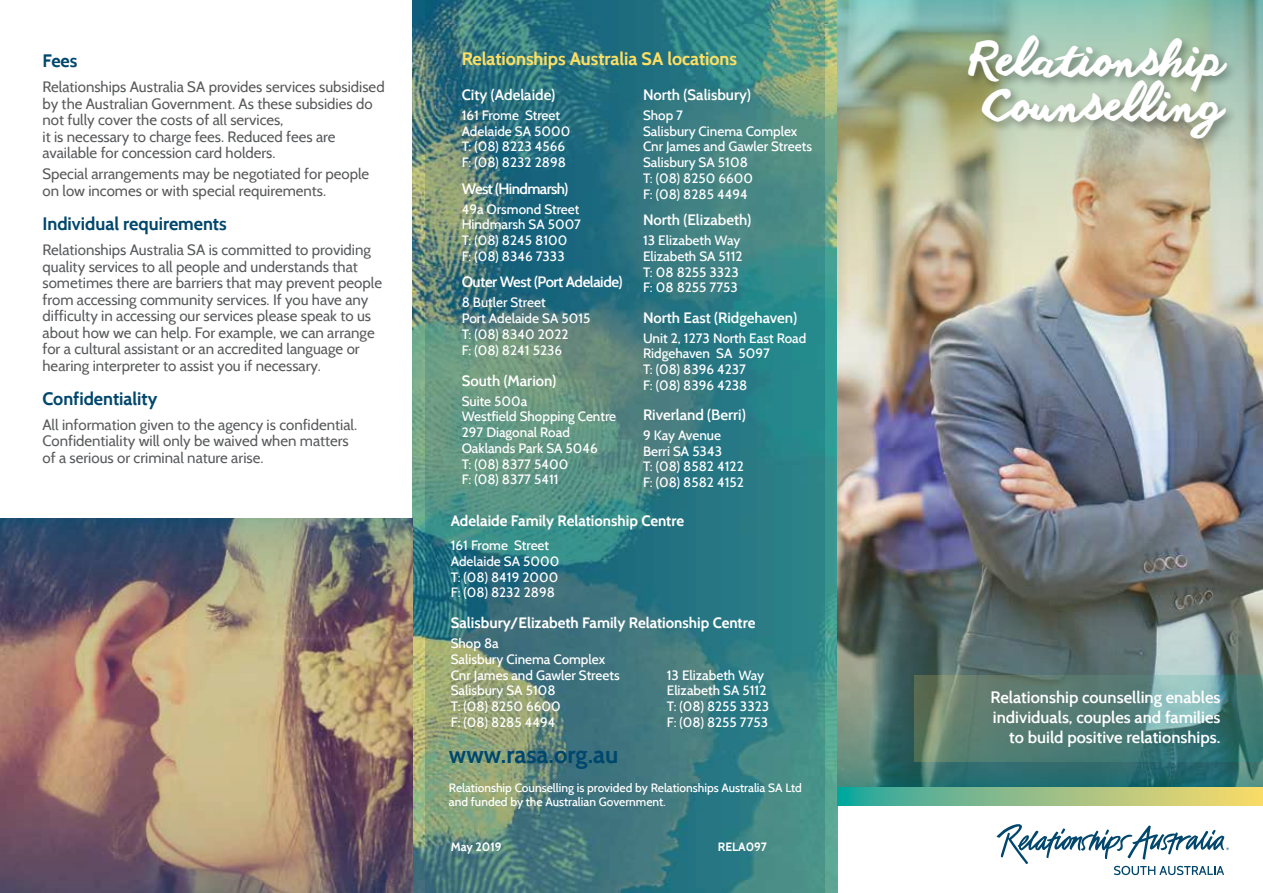
<style>
.page{position:relative;width:1263px;height:893px;background:#fff}
.page>*{position:absolute;margin:0;border:0;box-sizing:border-box;transform-origin:0 0}
.t1{font:45px/45px "anothershabby";color:#fff}
.t2{font:700 24px "Cabin";color:#00476d}
.t3{font:700 18px "Cabin";color:#00476d}
.t4{font:700 18px "Cabin";color:#ffdf62}
.t5{font:600 16.5px/19.8px "Cabin";color:#fff;text-align:right}
.t6{font:15px/16.5px "Cabin";color:#58595b}
.t7{font:600 15px "Cabin";color:#fff}
.t8{font:700 15px "Cabin";color:#fff}
.t9{font:600 15px "Cabin";letter-spacing:-.03em;color:#fff}
.t10{font:600 15px "Cabin";letter-spacing:-.04em;color:#fff}
.t11{font:500 13.5px/15.8px "Cabin";color:#fff}
.t12{font:500 12px/14.4px "Cabin";color:#fff}
.t13{font:700 12px "Cabin";color:#fff}
</style>
<div class="page">
<img style="left:412px;top:0;width:426px;height:893px">
<img style="left:837px;top:0;width:426px;height:446px">
<img style="left:837px;top:446px;width:426px;height:345px">
<div style="left:964px;top:33px;width:275px;height:118px;background:#000;opacity:.35"></div>
<svg style="left:914px;top:676px;width:349px;height:85px"></svg>
<svg style="left:996px;top:824px;width:233px;height:51px"></svg>
<svg style="left:425px;top:0;width:400px;height:893px"></svg>
<img style="left:0;top:692px;width:412px;height:20px">
<svg style="left:838px;top:788px;width:425px;height:17px"></svg>
<img style="left:0;top:519px;width:412px;height:173px">
<svg style="left:0;top:712px;width:412px;height:181px"></svg>
<p class="t3" style="left:43px;top:50px;width:36px">Fees</p>
<p class="t6" style="left:43px;top:79px;width:344px">Relationships Australia SA provides services subsidised by the Australian Government. As these subsidies do not fully cover the costs of all services,<br>it is necessary to charge fees. Reduced fees are available for concession card holders.</p>
<p class="t6" style="left:43px;top:166px;width:328px">Special arrangements may be negotiated for people on low incomes or with special requirements.</p>
<p class="t3" style="left:43px;top:213px;width:186px">Individual requirements</p>
<p class="t6" style="left:43px;top:241px;width:341px">Relationships Australia SA is committed to providing quality services to all people and understands that sometimes there are barriers that may prevent people from accessing community services. If you have any difficulty in accessing our services please speak to us about how we can help. For example, we can arrange for a cultural assistant or an accredited language or hearing interpreter to assist you if necessary.</p>
<p class="t3" style="left:43px;top:388px;width:116px">Confidentiality</p>
<p class="t6" style="left:43px;top:416px;width:316px">All information given to the agency is confidential.<br>Confidentiality will only be waived when matters of a serious or criminal nature arise.</p>
<p class="t4" style="left:462px;top:47px;width:277px">Relationships Australia SA locations</p>
<p class="t7" style="left:462px;top:86px;width:95px">City (Adelaide)</p>
<p class="t11" style="left:462px;top:107px;width:110px">161 Frome Street<br>Adelaide SA 5000<br>T: (08) 8223 4566<br>F: (08) 8232 2898</p>
<p class="t10" style="left:462px;top:179px;width:108px">West (Hindmarsh)</p>
<p class="t11" style="left:462px;top:201px;width:121px">49a Orsmond Street<br>Hindmarsh SA 5007<br>T: (08) 8245 8100<br>F: (08) 8346 7333</p>
<p class="t9" style="left:462px;top:273px;width:162px">Outer West (Port Adelaide)</p>
<p class="t11" style="left:462px;top:295px;width:130px">8 Butler Street<br>Port Adelaide SA 5015<br>T: (08) 8340 2022<br>F: (08) 8241 5236</p>
<p class="t7" style="left:462px;top:371px;width:96px">South (Marion)</p>
<p class="t11" style="left:462px;top:393px;width:156px">Suite 500a<br>Westfield Shopping Centre<br>297 Diagonal Road<br>Oaklands Park SA 5046<br>T: (08) 8377 5400<br>F: (08) 8377 5411</p>
<p class="t8" style="left:451px;top:511px;width:235px">Adelaide Family Relationship Centre</p>
<p class="t11" style="left:451px;top:537px;width:110px">161 Frome Street<br>Adelaide SA 5000<br>T: (08) 8419 2000<br>F: (08) 8232 2898</p>
<p class="t8" style="left:451px;top:614px;width:306px">Salisbury/Elizabeth Family Relationship Centre</p>
<p class="t11" style="left:451px;top:635px;width:170px">Shop 8a<br>Salisbury Cinema Complex<br>Cnr James and Gawler Streets</p>
<p class="t7" style="left:643px;top:86px;width:109px">North (Salisbury)</p>
<p class="t11" style="left:643px;top:107px;width:170px">Shop 7<br>Salisbury Cinema Complex<br>Cnr James and Gawler Streets<br>Salisbury SA 5108<br>T: (08) 8250 6600<br>F: (08) 8285 4494</p>
<p class="t7" style="left:643px;top:211px;width:110px">North (Elizabeth)</p>
<p class="t11" style="left:643px;top:233px;width:101px">13 Elizabeth Way<br>Elizabeth SA 5112<br>T: 08 8255 3323<br>F: 08 8255 7753</p>
<p class="t7" style="left:643px;top:308px;width:156px">North East (Ridgehaven)</p>
<p class="t11" style="left:643px;top:330px;width:165px">Unit 2, 1273 North East Road<br>Ridgehaven SA 5097<br>T: (08) 8396 4237<br>F: (08) 8396 4238</p>
<p class="t7" style="left:643px;top:406px;width:104px">Riverland (Berri)</p>
<p class="t11" style="left:643px;top:427px;width:102px">9 Kay Avenue<br>Berri SA 5343<br>T: (08) 8582 4122<br>F: (08) 8582 4152</p>
<p class="t11" style="left:667px;top:667px;width:99px">13 Elizabeth Way</p>
<p class="t11" style="left:451px;top:683px;width:106px">Salisbury SA 5108</p>
<p class="t11" style="left:667px;top:683px;width:101px">Elizabeth SA 5112</p>
<p class="t11" style="left:451px;top:698px;width:111px">T: (08) 8250 6600</p>
<p class="t11" style="left:667px;top:698px;width:104px">T: (08) 8255 3323</p>
<p class="t11" style="left:451px;top:714px;width:106px">F: (08) 8285 4494</p>
<p class="t11" style="left:667px;top:714px;width:103px">F: (08) 8255 7753</p>
<h2 class="t2" style="left:449px;top:740px;width:171px">www.rasa.org.au</h2>
<p class="t12" style="left:449px;top:780px;width:354px">Relationship Counselling is provided by Relationships Australia SA Ltd and funded by the Australian Government.</p>
<p class="t13" style="left:451px;top:839px;width:52px">May 2019</p>
<p class="t13" style="left:718px;top:839px;width:51px">RELA097</p>
<h1 class="t1" style="left:970px;top:38px;width:256px">Relationship<br>Counselling</h1>
<p class="t5" style="left:990px;top:687px;width:231px">Relationship counselling enables individuals, couples and families to build positive relationships.</p>
</div>
